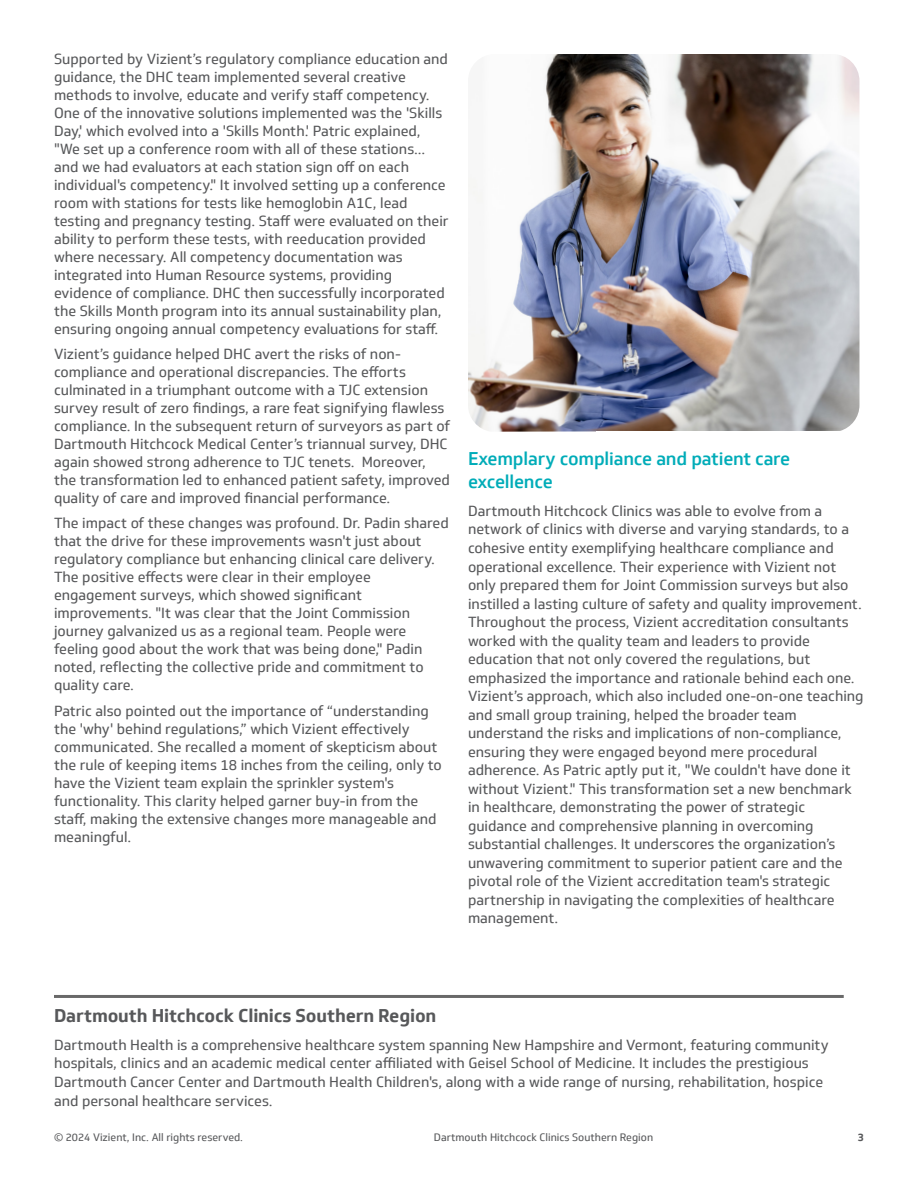
<style>
.page{position:relative;width:918px;height:1188px;background:#fff}
.page>*{position:absolute;margin:0;border:0;box-sizing:border-box;transform-origin:0 0}
.Body_Headline_12pt_medium{font:500 18px/23.4px "Soleto";letter-spacing:-.01em;color:#00acb8}
.Organization_Information_w_Rule_Line{font:700 18px "Soleto";letter-spacing:-.01em;color:#57585a}
.Body_9_5pt{font:14.25px/18px "Soleto";color:#57585a}
.t1{font:10.5px "Soleto";color:#57585a}
.t2{font:700 10.5px "Soleto";color:#57585a}
</style>
<div class="page">
<img style="left:468px;top:54px;width:392px;height:378px">
<hr style="left:54px;top:995px;width:790px;height:3px;background:#696969">
<p class="Body_9_5pt" style="left:54px;top:50px;width:396px">Supported by Vizient’s regulatory compliance education and guidance, the DHC team implemented several creative methods to involve, educate and verify staff competency.<br>One of the innovative solutions implemented was the 'Skills Day,' which evolved into a 'Skills Month.' Patric explained, "We set up a conference room with all of these stations... and we had evaluators at each station sign off on each individual's competency." It involved setting up a conference room with stations for tests like hemoglobin A1C, lead testing and pregnancy testing. Staff were evaluated on their ability to perform these tests, with reeducation provided where necessary. All competency documentation was integrated into Human Resource systems, providing evidence of compliance. DHC then successfully incorporated the Skills Month program into its annual sustainability plan, ensuring ongoing annual competency evaluations for staff.</p>
<p class="Body_9_5pt" style="left:54px;top:345px;width:398px">Vizient’s guidance helped DHC avert the risks of non&shy;compliance and operational discrepancies. The efforts culminated in a triumphant outcome with a TJC extension survey result of zero findings, a rare feat signifying flawless compliance. In the subsequent return of surveyors as part of Dartmouth Hitchcock Medical Center’s triannual survey, DHC again showed strong adherence to TJC tenets. Moreover, the transformation led to enhanced patient safety, improved quality of care and improved financial performance.</p>
<p class="Body_9_5pt" style="left:54px;top:514px;width:396px">The impact of these changes was profound. Dr. Padin shared that the drive for these improvements wasn't just about regulatory compliance but enhancing clinical care delivery.<br>The positive effects were clear in their employee engagement surveys, which showed significant improvements. "It was clear that the Joint Commission journey galvanized us as a regional team. People were feeling good about the work that was being done," Padin noted, reflecting the collective pride and commitment to quality care.</p>
<p class="Body_9_5pt" style="left:54px;top:702px;width:389px">Patric also pointed out the importance of “understanding the 'why' behind regulations,” which Vizient effectively communicated. She recalled a moment of skepticism about the rule of keeping items 18 inches from the ceiling, only to have the Vizient team explain the sprinkler system's functionality. This clarity helped garner buy-in from the staff, making the extensive changes more manageable and meaningful.</p>
<p class="Body_Headline_12pt_medium" style="left:468px;top:447px;width:324px">Exemplary compliance and patient care excellence</p>
<p class="Body_9_5pt" style="left:468px;top:502px;width:397px;line-height:18.5px">Dartmouth Hitchcock Clinics was able to evolve from a network of clinics with diverse and varying standards, to a cohesive entity exemplifying healthcare compliance and operational excellence. Their experience with Vizient not only prepared them for Joint Commission surveys but also instilled a lasting culture of safety and quality improvement.<br>Throughout the process, Vizient accreditation consultants worked with the quality team and leaders to provide education that not only covered the regulations, but emphasized the importance and rationale behind each one.<br>Vizient’s approach, which also included one-on-one teaching and small group training, helped the broader team understand the risks and implications of non-compliance, ensuring they were engaged beyond mere procedural adherence. As Patric aptly put it, "We couldn't have done it without Vizient." This transformation set a new benchmark in healthcare, demonstrating the power of strategic guidance and comprehensive planning in overcoming substantial challenges. It underscores the organization’s unwavering commitment to superior patient care and the pivotal role of the Vizient accreditation team's strategic partnership in navigating the complexities of healthcare management.</p>
<p class="Organization_Information_w_Rule_Line" style="left:54px;top:1004px;width:384px">Dartmouth Hitchcock Clinics Southern Region</p>
<p class="Body_9_5pt" style="left:54px;top:1035px;width:776px;line-height:18.8px">Dartmouth Health is a comprehensive healthcare system spanning New Hampshire and Vermont, featuring community hospitals, clinics and an academic medical center affiliated with Geisel School of Medicine. It includes the prestigious Dartmouth Cancer Center and Dartmouth Health Children's, along with a wide range of nursing, rehabilitation, hospice and personal healthcare services.</p>
<p class="t1" style="left:54px;top:1131px;width:191px">© 2024 Vizient, Inc. All rights reserved.</p>
<p class="t1" style="left:434px;top:1131px;width:221px">Dartmouth Hitchcock Clinics Southern Region</p>
<p class="t2" style="left:858px;top:1131px;width:8px">3</p>
</div>
